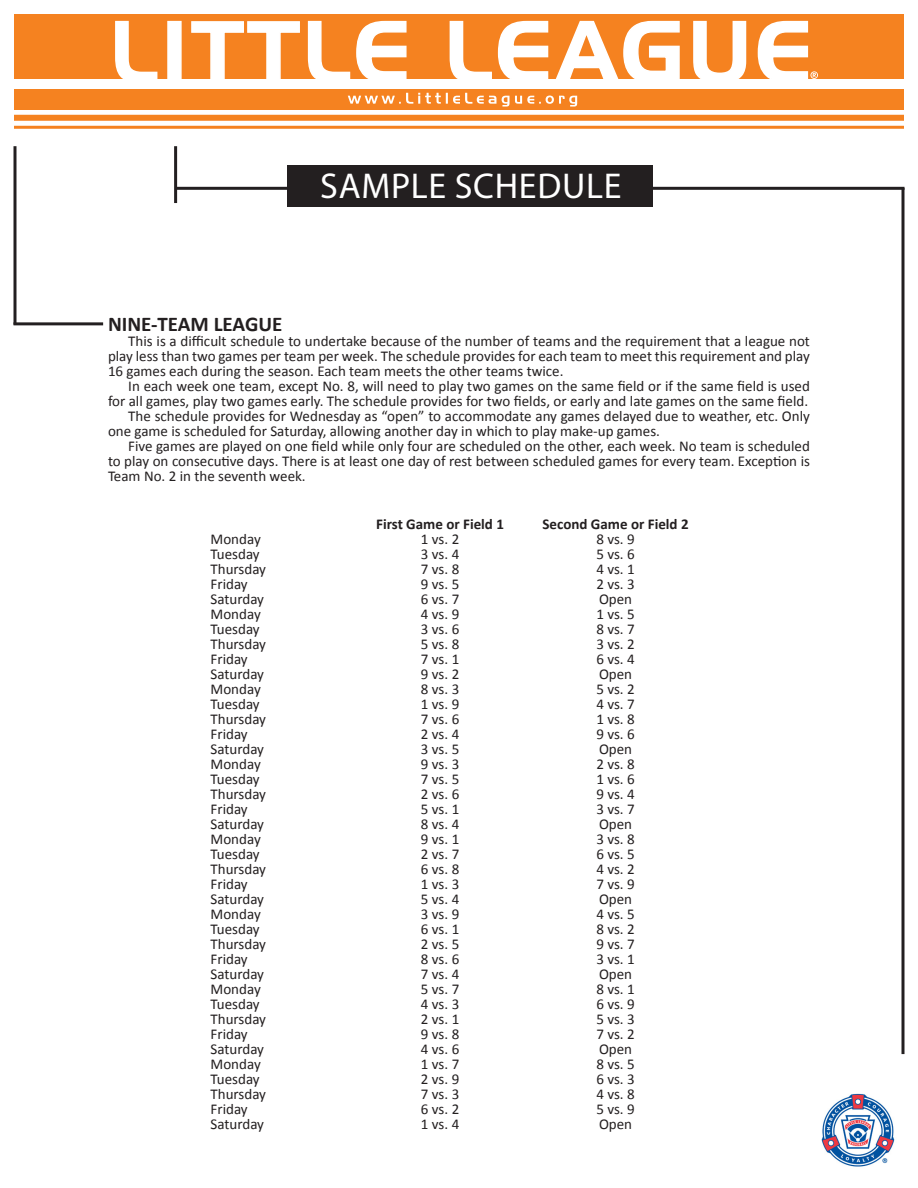
<style>
.page{position:relative;width:918px;height:1188px;background:#fff}
.page>*{position:absolute;margin:0;border:0;box-sizing:border-box;transform-origin:0 0}
.t1{font:36px "Myriad Pro";letter-spacing:.02em;color:#fff}
.t2{font:700 21px "Calibri";color:#231f20}
.t3{font:15px/15px "Calibri";color:#231f20;text-align:justify}
.t4{font:700 15px "Calibri";color:#231f20}
</style>
<div class="page">
<div style="left:0;top:15px;width:918px;height:64px;background:#f58220"></div>
<div style="left:0;top:89px;width:918px;height:20px;background:#f58220"></div>
<div style="left:0;top:115px;width:918px;height:6px;background:#f58220"></div>
<hr style="left:0;top:126px;width:918px;height:3px;background:#f58220">
<svg style="left:115px;top:20px;width:694px;height:59px"></svg>
<svg style="left:348px;top:93px;width:229px;height:14px"></svg>
<hr style="left:174px;top:146px;width:3px;height:57px;background:#231f20">
<hr style="left:14px;top:146px;width:2px;height:179px;background:#231f20">
<hr style="left:176px;top:187px;width:134px;height:3px;background:#231f20">
<hr style="left:14px;top:322px;width:89px;height:3px;background:#231f20">
<hr style="left:609px;top:187px;width:295px;height:3px;background:#231f20">
<div style="left:287px;top:165px;width:365px;height:41px;background:#231f20"></div>
<hr style="left:902px;top:188px;width:2px;height:866px;background:#231f20">
<div style="left:0;top:0;width:14px;height:132px;background:#fff"></div>
<div style="left:904px;top:0;width:14px;height:132px;background:#fff"></div>
<img style="left:821px;top:1093px;width:74px;height:74px">
<h1 class="t1" style="left:320px;top:164px;width:303px">SAMPLE SCHEDULE</h1>
<h2 class="t2" style="left:108px;top:310px;width:176px">NINE-TEAM LEAGUE</h2>
<p class="t3" style="left:108px;top:333px;width:704px;text-indent:20px">This is a difficult schedule to undertake because of the number of teams and the requirement that a league not play less than two games per team per week. The schedule provides for each team to meet this requirement and play 16 games each during the season. Each team meets the other teams twice.</p>
<p class="t3" style="left:128px;top:378px;width:683px">In each week one team, except No. 8, will need to play two games on the same field or if the same field is used</p>
<p class="t3" style="left:108px;top:393px;width:702px">for all games, play two games early. The schedule provides for two fields, or early and late games on the same field.</p>
<p class="t3" style="left:128px;top:408px;width:683px">The schedule provides for Wednesday as “open” to accommodate any games delayed due to weather, etc. Only</p>
<p class="t3" style="left:108px;top:423px;width:554px">one game is scheduled for Saturday, allowing another day in which to play make-up games.</p>
<p class="t3" style="left:128px;top:438px;width:683px">Five games are played on one field while only four are scheduled on the other, each week. No team is scheduled</p>
<p class="t3" style="left:108px;top:453px;width:703px">to play on consecutive days. There is at least one day of rest between scheduled games for every team. Exception is</p>
<p class="t3" style="left:108px;top:468px;width:199px">Team No. 2 in the seventh week.</p>
<p class="t4" style="left:376px;top:515px;width:129px">First Game or Field 1</p>
<p class="t4" style="left:543px;top:515px;width:148px">Second Game or Field 2</p>
<p class="t3" style="left:211px;top:532px;width:52px">Monday</p>
<p class="t3" style="left:421px;top:532px;width:40px">1 vs. 2</p>
<p class="t3" style="left:596px;top:532px;width:40px">8 vs. 9</p>
<p class="t3" style="left:211px;top:547px;width:51px">Tuesday</p>
<p class="t3" style="left:421px;top:547px;width:40px">3 vs. 4</p>
<p class="t3" style="left:596px;top:547px;width:40px">5 vs. 6</p>
<p class="t3" style="left:211px;top:562px;width:57px">Thursday</p>
<p class="t3" style="left:421px;top:562px;width:40px">7 vs. 8</p>
<p class="t3" style="left:596px;top:562px;width:40px">4 vs. 1</p>
<p class="t3" style="left:211px;top:577px;width:39px">Friday</p>
<p class="t3" style="left:421px;top:577px;width:40px">9 vs. 5</p>
<p class="t3" style="left:596px;top:577px;width:40px">2 vs. 3</p>
<p class="t3" style="left:211px;top:592px;width:55px">Saturday</p>
<p class="t3" style="left:421px;top:592px;width:40px">6 vs. 7</p>
<p class="t3" style="left:599px;top:592px;width:35px">Open</p>
<p class="t3" style="left:211px;top:607px;width:52px">Monday</p>
<p class="t3" style="left:421px;top:607px;width:40px">4 vs. 9</p>
<p class="t3" style="left:596px;top:607px;width:40px">1 vs. 5</p>
<p class="t3" style="left:211px;top:622px;width:51px">Tuesday</p>
<p class="t3" style="left:421px;top:622px;width:40px">3 vs. 6</p>
<p class="t3" style="left:596px;top:622px;width:40px">8 vs. 7</p>
<p class="t3" style="left:211px;top:637px;width:57px">Thursday</p>
<p class="t3" style="left:421px;top:637px;width:40px">5 vs. 8</p>
<p class="t3" style="left:596px;top:637px;width:40px">3 vs. 2</p>
<p class="t3" style="left:211px;top:652px;width:39px">Friday</p>
<p class="t3" style="left:421px;top:652px;width:40px">7 vs. 1</p>
<p class="t3" style="left:596px;top:652px;width:40px">6 vs. 4</p>
<p class="t3" style="left:211px;top:667px;width:55px">Saturday</p>
<p class="t3" style="left:421px;top:667px;width:40px">9 vs. 2</p>
<p class="t3" style="left:599px;top:667px;width:35px">Open</p>
<p class="t3" style="left:211px;top:682px;width:52px">Monday</p>
<p class="t3" style="left:421px;top:682px;width:40px">8 vs. 3</p>
<p class="t3" style="left:596px;top:682px;width:40px">5 vs. 2</p>
<p class="t3" style="left:211px;top:697px;width:51px">Tuesday</p>
<p class="t3" style="left:421px;top:697px;width:40px">1 vs. 9</p>
<p class="t3" style="left:596px;top:697px;width:40px">4 vs. 7</p>
<p class="t3" style="left:211px;top:712px;width:57px">Thursday</p>
<p class="t3" style="left:421px;top:712px;width:40px">7 vs. 6</p>
<p class="t3" style="left:596px;top:712px;width:40px">1 vs. 8</p>
<p class="t3" style="left:211px;top:727px;width:39px">Friday</p>
<p class="t3" style="left:421px;top:727px;width:40px">2 vs. 4</p>
<p class="t3" style="left:596px;top:727px;width:40px">9 vs. 6</p>
<p class="t3" style="left:211px;top:742px;width:55px">Saturday</p>
<p class="t3" style="left:421px;top:742px;width:40px">3 vs. 5</p>
<p class="t3" style="left:599px;top:742px;width:35px">Open</p>
<p class="t3" style="left:211px;top:757px;width:52px">Monday</p>
<p class="t3" style="left:421px;top:757px;width:40px">9 vs. 3</p>
<p class="t3" style="left:596px;top:757px;width:40px">2 vs. 8</p>
<p class="t3" style="left:211px;top:772px;width:51px">Tuesday</p>
<p class="t3" style="left:421px;top:772px;width:40px">7 vs. 5</p>
<p class="t3" style="left:596px;top:772px;width:40px">1 vs. 6</p>
<p class="t3" style="left:211px;top:787px;width:57px">Thursday</p>
<p class="t3" style="left:421px;top:787px;width:40px">2 vs. 6</p>
<p class="t3" style="left:596px;top:787px;width:40px">9 vs. 4</p>
<p class="t3" style="left:211px;top:802px;width:39px">Friday</p>
<p class="t3" style="left:421px;top:802px;width:40px">5 vs. 1</p>
<p class="t3" style="left:596px;top:802px;width:40px">3 vs. 7</p>
<p class="t3" style="left:211px;top:817px;width:55px">Saturday</p>
<p class="t3" style="left:421px;top:817px;width:40px">8 vs. 4</p>
<p class="t3" style="left:599px;top:817px;width:35px">Open</p>
<p class="t3" style="left:211px;top:832px;width:52px">Monday</p>
<p class="t3" style="left:421px;top:832px;width:40px">9 vs. 1</p>
<p class="t3" style="left:596px;top:832px;width:40px">3 vs. 8</p>
<p class="t3" style="left:211px;top:847px;width:51px">Tuesday</p>
<p class="t3" style="left:421px;top:847px;width:40px">2 vs. 7</p>
<p class="t3" style="left:596px;top:847px;width:40px">6 vs. 5</p>
<p class="t3" style="left:211px;top:862px;width:57px">Thursday</p>
<p class="t3" style="left:421px;top:862px;width:40px">6 vs. 8</p>
<p class="t3" style="left:596px;top:862px;width:40px">4 vs. 2</p>
<p class="t3" style="left:211px;top:877px;width:39px">Friday</p>
<p class="t3" style="left:421px;top:877px;width:40px">1 vs. 3</p>
<p class="t3" style="left:596px;top:877px;width:40px">7 vs. 9</p>
<p class="t3" style="left:211px;top:892px;width:55px">Saturday</p>
<p class="t3" style="left:421px;top:892px;width:40px">5 vs. 4</p>
<p class="t3" style="left:599px;top:892px;width:35px">Open</p>
<p class="t3" style="left:211px;top:907px;width:52px">Monday</p>
<p class="t3" style="left:421px;top:907px;width:40px">3 vs. 9</p>
<p class="t3" style="left:596px;top:907px;width:40px">4 vs. 5</p>
<p class="t3" style="left:211px;top:922px;width:51px">Tuesday</p>
<p class="t3" style="left:421px;top:922px;width:40px">6 vs. 1</p>
<p class="t3" style="left:596px;top:922px;width:40px">8 vs. 2</p>
<p class="t3" style="left:211px;top:937px;width:57px">Thursday</p>
<p class="t3" style="left:421px;top:937px;width:40px">2 vs. 5</p>
<p class="t3" style="left:596px;top:937px;width:40px">9 vs. 7</p>
<p class="t3" style="left:211px;top:952px;width:39px">Friday</p>
<p class="t3" style="left:421px;top:952px;width:40px">8 vs. 6</p>
<p class="t3" style="left:596px;top:952px;width:40px">3 vs. 1</p>
<p class="t3" style="left:211px;top:967px;width:55px">Saturday</p>
<p class="t3" style="left:421px;top:967px;width:40px">7 vs. 4</p>
<p class="t3" style="left:599px;top:967px;width:35px">Open</p>
<p class="t3" style="left:211px;top:982px;width:52px">Monday</p>
<p class="t3" style="left:421px;top:982px;width:40px">5 vs. 7</p>
<p class="t3" style="left:596px;top:982px;width:40px">8 vs. 1</p>
<p class="t3" style="left:211px;top:997px;width:51px">Tuesday</p>
<p class="t3" style="left:421px;top:997px;width:40px">4 vs. 3</p>
<p class="t3" style="left:596px;top:997px;width:40px">6 vs. 9</p>
<p class="t3" style="left:211px;top:1012px;width:57px">Thursday</p>
<p class="t3" style="left:421px;top:1012px;width:40px">2 vs. 1</p>
<p class="t3" style="left:596px;top:1012px;width:40px">5 vs. 3</p>
<p class="t3" style="left:211px;top:1027px;width:39px">Friday</p>
<p class="t3" style="left:421px;top:1027px;width:40px">9 vs. 8</p>
<p class="t3" style="left:596px;top:1027px;width:40px">7 vs. 2</p>
<p class="t3" style="left:211px;top:1042px;width:55px">Saturday</p>
<p class="t3" style="left:421px;top:1042px;width:40px">4 vs. 6</p>
<p class="t3" style="left:599px;top:1042px;width:35px">Open</p>
<p class="t3" style="left:211px;top:1057px;width:52px">Monday</p>
<p class="t3" style="left:421px;top:1057px;width:40px">1 vs. 7</p>
<p class="t3" style="left:596px;top:1057px;width:40px">8 vs. 5</p>
<p class="t3" style="left:211px;top:1072px;width:51px">Tuesday</p>
<p class="t3" style="left:421px;top:1072px;width:40px">2 vs. 9</p>
<p class="t3" style="left:596px;top:1072px;width:40px">6 vs. 3</p>
<p class="t3" style="left:211px;top:1087px;width:57px">Thursday</p>
<p class="t3" style="left:421px;top:1087px;width:40px">7 vs. 3</p>
<p class="t3" style="left:596px;top:1087px;width:40px">4 vs. 8</p>
<p class="t3" style="left:211px;top:1102px;width:39px">Friday</p>
<p class="t3" style="left:421px;top:1102px;width:40px">6 vs. 2</p>
<p class="t3" style="left:596px;top:1102px;width:40px">5 vs. 9</p>
<p class="t3" style="left:211px;top:1117px;width:55px">Saturday</p>
<p class="t3" style="left:421px;top:1117px;width:40px">1 vs. 4</p>
<p class="t3" style="left:599px;top:1117px;width:35px">Open</p>
</div>
